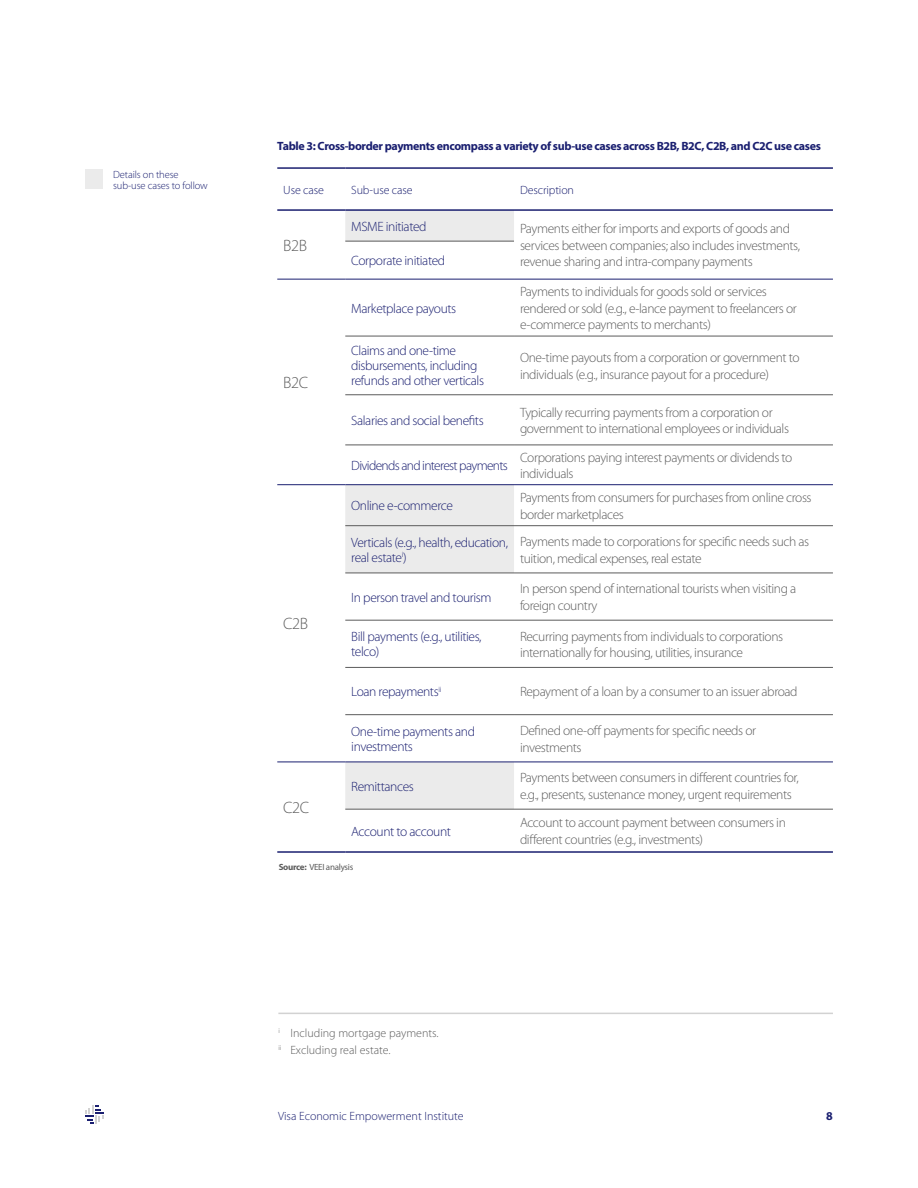
<style>
.page{position:relative;width:918px;height:1188px;background:#fff}
.page>*{position:absolute;margin:0;border:0;box-sizing:border-box;transform-origin:0 0}
.t1{font:300 16.5px "Myriad Pro";letter-spacing:-.03em;color:#5c5c5c}
.t2{font:300 13.5px/16.5px "Myriad Pro";letter-spacing:-.03em;color:#5c5c5c}
.t3{font:300 13.5px/15px "Myriad Pro";letter-spacing:-.03em;color:#1a1f70}
.t4{font:300 13.5px "Myriad Pro";letter-spacing:-.05em;color:#1a1f70}
.t5{font:700 12px "Myriad Pro";letter-spacing:-.03em;color:#1a1f70}
.t6{font:300 12px "Myriad Pro";letter-spacing:-.005em;color:#1a1f70}
.t7{font:300 12px/16.5px "Myriad Pro";color:#5c5c5c}
.t8{font:300 10.5px/10.5px "Myriad Pro";letter-spacing:-.01em;color:#1a1f70}
.t9{font:9px "Myriad Pro";letter-spacing:-.03em;color:#5c5c5c}
.s1{font-weight:700}
</style>
<div class="page">
<svg style="left:85px;top:1106px;width:19px;height:18px"></svg>
<svg style="left:345px;top:211px;width:169px;height:598px"></svg>
<hr style="left:277px;top:167px;width:68px;height:2px;background:#1a1f70">
<hr style="left:345px;top:167px;width:169px;height:2px;background:#1a1f70">
<hr style="left:514px;top:167px;width:319px;height:2px;background:#1a1f70">
<hr style="left:514px;top:809px;width:319px;height:1px;background:#5c5c5c">
<hr style="left:277px;top:209px;width:68px;height:2px;background:#1a1f70">
<hr style="left:345px;top:209px;width:169px;height:2px;background:#1a1f70">
<hr style="left:514px;top:209px;width:319px;height:2px;background:#1a1f70">
<hr style="left:345px;top:241px;width:169px;height:1px;background:#5c5c5c">
<hr style="left:277px;top:279px;width:68px;height:1px;background:#1a1f70">
<hr style="left:514px;top:279px;width:319px;height:1px;background:#1a1f70">
<hr style="left:345px;top:279px;width:169px;height:1px;background:#1a1f70">
<hr style="left:345px;top:336px;width:169px;height:1px;background:#5c5c5c">
<hr style="left:514px;top:336px;width:319px;height:1px;background:#5c5c5c">
<hr style="left:345px;top:394px;width:169px;height:1px;background:#5c5c5c">
<hr style="left:514px;top:394px;width:319px;height:1px;background:#5c5c5c">
<hr style="left:345px;top:445px;width:169px;height:1px;background:#5c5c5c">
<hr style="left:514px;top:445px;width:319px;height:1px;background:#5c5c5c">
<hr style="left:345px;top:484px;width:169px;height:1px;background:#1a1f70">
<hr style="left:514px;top:484px;width:319px;height:1px;background:#1a1f70">
<hr style="left:277px;top:484px;width:68px;height:1px;background:#1a1f70">
<hr style="left:345px;top:525px;width:169px;height:1px;background:#5c5c5c">
<hr style="left:514px;top:525px;width:319px;height:1px;background:#5c5c5c">
<hr style="left:345px;top:573px;width:169px;height:1px;background:#5c5c5c">
<hr style="left:514px;top:573px;width:319px;height:1px;background:#5c5c5c">
<hr style="left:345px;top:620px;width:169px;height:1px;background:#5c5c5c">
<hr style="left:514px;top:620px;width:319px;height:1px;background:#5c5c5c">
<hr style="left:345px;top:667px;width:169px;height:1px;background:#5c5c5c">
<hr style="left:514px;top:667px;width:319px;height:1px;background:#5c5c5c">
<hr style="left:345px;top:714px;width:169px;height:1px;background:#5c5c5c">
<hr style="left:514px;top:714px;width:319px;height:1px;background:#5c5c5c">
<hr style="left:277px;top:851px;width:68px;height:2px;background:#1a1f70">
<hr style="left:345px;top:851px;width:169px;height:2px;background:#1a1f70">
<hr style="left:514px;top:851px;width:319px;height:2px;background:#1a1f70">
<hr style="left:277px;top:762px;width:68px;height:1px;background:#1a1f70">
<hr style="left:345px;top:762px;width:169px;height:1px;background:#1a1f70">
<hr style="left:514px;top:762px;width:319px;height:1px;background:#1a1f70">
<hr style="left:345px;top:809px;width:169px;height:1px;background:#5c5c5c">
<div style="left:85px;top:170px;width:18px;height:19px;background:#ebebeb"></div>
<hr style="left:278px;top:1013px;width:555px;height:1px;background:#d2d2d2">
<p class="t8" style="left:113px;top:169px;width:96px">Details on these sub-use cases to follow</p>
<p class="t5" style="left:277px;top:138px;width:545px">Table 3: Cross-border payments encompass a variety of sub-use cases across B2B, B2C, C2B, and C2C use cases</p>
<p class="t6" style="left:283px;top:182px;width:42px">Use case</p>
<p class="t6" style="left:351px;top:182px;width:63px">Sub-use case</p>
<p class="t6" style="left:520px;top:182px;width:56px">Description</p>
<p class="t1" style="left:283px;top:235px;width:25px">B2B</p>
<p class="t1" style="left:283px;top:373px;width:26px">B2C</p>
<p class="t1" style="left:283px;top:614px;width:26px">C2B</p>
<p class="t1" style="left:283px;top:798px;width:27px">C2C</p>
<p class="t3" style="left:351px;top:219px;width:77px">MSME initiated</p>
<p class="t2" style="left:520px;top:220px;width:282px">Payments either for imports and exports of goods and services between companies; also includes investments,</p>
<p class="t3" style="left:351px;top:253px;width:95px">Corporate initiated</p>
<p class="t2" style="left:520px;top:253px;width:234px">revenue sharing and intra-company payments</p>
<p class="t3" style="left:351px;top:301px;width:106px">Marketplace payouts</p>
<p class="t2" style="left:520px;top:283px;width:278px">Payments to individuals for goods sold or services rendered or sold (e.g., e-lance payment to freelancers or e-commerce payments to merchants)</p>
<p class="t3" style="left:351px;top:343px;width:134px">Claims and one-time disbursements, including refunds and other verticals</p>
<p class="t2" style="left:520px;top:349px;width:281px">One-time payouts from a corporation or government to individuals (e.g., insurance payout for a procedure)</p>
<p class="t3" style="left:351px;top:413px;width:134px">Salaries and social benefits</p>
<p class="t2" style="left:520px;top:404px;width:271px">Typically recurring payments from a corporation or government to international employees or individuals</p>
<p class="t4" style="left:351px;top:457px;width:158px">Dividends and interest payments</p>
<p class="t2" style="left:520px;top:449px;width:274px">Corporations paying interest payments or dividends to individuals</p>
<p class="t3" style="left:351px;top:498px;width:103px">Online e-commerce</p>
<p class="t2" style="left:520px;top:489px;width:293px">Payments from consumers for purchases from online cross border marketplaces</p>
<p class="t3" style="left:351px;top:535px;width:158px">Verticals (e.g., health, education, real estate<sup>i</sup>)</p>
<p class="t2" style="left:520px;top:533px;width:291px">Payments made to corporations for specific needs such as tuition, medical expenses, real estate</p>
<p class="t3" style="left:351px;top:589px;width:142px">In person travel and tourism</p>
<p class="t2" style="left:520px;top:580px;width:278px">In person spend of international tourists when visiting a foreign country</p>
<p class="t3" style="left:351px;top:629px;width:132px">Bill payments (e.g., utilities, telco)</p>
<p class="t2" style="left:520px;top:628px;width:265px">Recurring payments from individuals to corporations internationally for housing, utilities, insurance</p>
<p class="t3" style="left:351px;top:684px;width:92px">Loan repayments<sup>ii</sup></p>
<p class="t2" style="left:520px;top:683px;width:279px">Repayment of a loan by a consumer to an issuer abroad</p>
<p class="t3" style="left:351px;top:724px;width:125px">One-time payments and investments</p>
<p class="t2" style="left:520px;top:722px;width:238px">Defined one-off payments for specific needs or investments</p>
<p class="t3" style="left:351px;top:778px;width:64px">Remittances</p>
<p class="t2" style="left:520px;top:769px;width:280px">Payments between consumers in different countries for, e.g., presents, sustenance money, urgent requirements</p>
<p class="t3" style="left:351px;top:824px;width:101px">Account to account</p>
<p class="t2" style="left:520px;top:815px;width:267px">Account to account payment between consumers in different countries (e.g., investments)</p>
<p class="t9" style="left:279px;top:862px;width:76px"><span class="s1">Source:</span> VEEI analysis</p>
<p class="t7" style="left:278px;top:1025px;width:162px"><sup>i</sup> Including mortgage payments. <sup>ii</sup> Excluding real estate.</p>
<p class="t6" style="left:278px;top:1109px;width:187px">Visa Economic Empowerment Institute</p>
<p class="t5" style="left:826px;top:1108px;width:8px">8</p>
</div>
